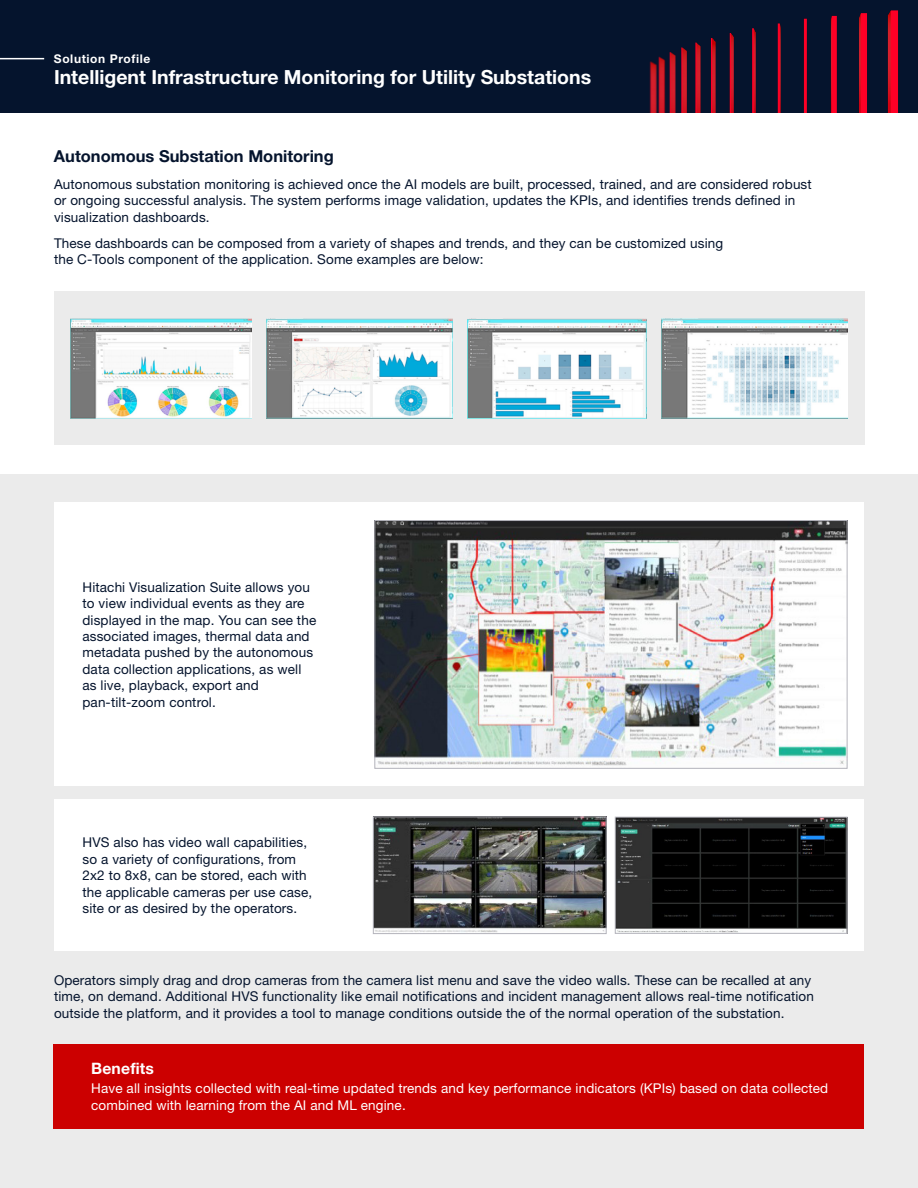
<style>
.page{position:relative;width:918px;height:1188px;background:#fff}
.page>*{position:absolute;margin:0;border:0;box-sizing:border-box;transform-origin:0 0}
.t1{font:700 19.5px "Helvetica Neue LT Pro";color:#fff}
.t2{font:700 16.5px "Helvetica Neue LT Pro";color:#05142d}
.t3{font:700 15.75px "Helvetica Neue LT Pro";letter-spacing:.01em;color:#fff}
.t4{font:13.5px/16.5px "Helvetica Neue LT Pro";letter-spacing:.01em;color:#05142d}
.t5{font:13.5px/16.5px "Helvetica Neue LT Pro";letter-spacing:.01em;color:#fff}
.t6{font:700 12px "Helvetica Neue LT Pro";letter-spacing:.05em;color:#fff}
</style>
<div class="page">
<div style="left:0;top:474px;width:918px;height:714px;background:#ebebeb"></div>
<div style="left:54px;top:291px;width:810px;height:154px;background:#ebebeb"></div>
<img style="left:71px;top:318px;width:180px;height:100px">
<img style="left:266px;top:318px;width:186px;height:100px">
<img style="left:467px;top:318px;width:179px;height:100px">
<img style="left:661px;top:318px;width:186px;height:101px">
<div style="left:54px;top:503px;width:810px;height:283px;background:#fff"></div>
<img style="left:377px;top:522px;width:468px;height:244px">
<div style="left:375px;top:520px;width:472px;height:249px;border:1px solid #b4b4bc"></div>
<div style="left:54px;top:800px;width:810px;height:151px;background:#fff"></div>
<img style="left:375px;top:819px;width:229px;height:113px">
<div style="left:373px;top:817px;width:233px;height:117px;border:1px solid #b4b4bc"></div>
<img style="left:617px;top:819px;width:228px;height:113px">
<div style="left:615px;top:817px;width:232px;height:117px;border:1px solid #b4b4bc"></div>
<div style="left:54px;top:1044px;width:810px;height:84px;background:#c00"></div>
<div style="left:0;top:0;width:918px;height:112px;background:#05142d"></div>
<hr style="left:0;top:58px;width:44px;height:1px;background:#fff">
<img style="left:649px;top:10px;width:250px;height:102px">
<p class="t6" style="left:54px;top:51px;width:98px">Solution Profile</p>
<h1 class="t1" style="left:54px;top:65px;width:539px">Intelligent Infrastructure Monitoring for Utility Substations</h1>
<p class="t2" style="left:54px;top:146px;width:281px">Autonomous Substation Monitoring</p>
<p class="t4" style="left:54px;top:176px;width:759px">Autonomous substation monitoring is achieved once the AI models are built, processed, trained, and are considered robust or ongoing successful analysis. The system performs image validation, updates the KPIs, and identifies trends defi ned in visualization dashboards.</p>
<p class="t4" style="left:54px;top:234px;width:671px">These dashboards can be composed from a variety of shapes and trends, and they can be customized using the C-Tools component of the application. Some examples are below:</p>
<p class="t4" style="left:82px;top:578px;width:235px">Hitachi Visualization Suite allows you to view individual events as they are displayed in the map. You can see the associated images, thermal data and metadata pushed by the autonomous data collection applications, as well as live, playback, export and pan-tilt-zoom control.</p>
<p class="t4" style="left:82px;top:834px;width:231px">HVS also has video wall capabilities, so a variety of configurations, from 2x2 to 8x8, can be stored, each with the applicable cameras per use case, site or as desired by the operators.</p>
<p class="t4" style="left:54px;top:971px;width:762px">Operators simply drag and drop cameras from the camera list menu and save the video walls. These can be recalled at any time, on demand. Additional HVS functionality like email notifications and incident management allows real-time notification outside the platform, and it provides a tool to manage conditions outside the of the normal operation of the substation.</p>
<p class="t3" style="left:91px;top:1058px;width:64px">Benefits</p>
<p class="t5" style="left:91px;top:1080px;width:739px">Have all insights collected with real-time updated trends and key performance indicators (KPIs) based on data collected combined with learning from the AI and ML engine.</p>
</div>
